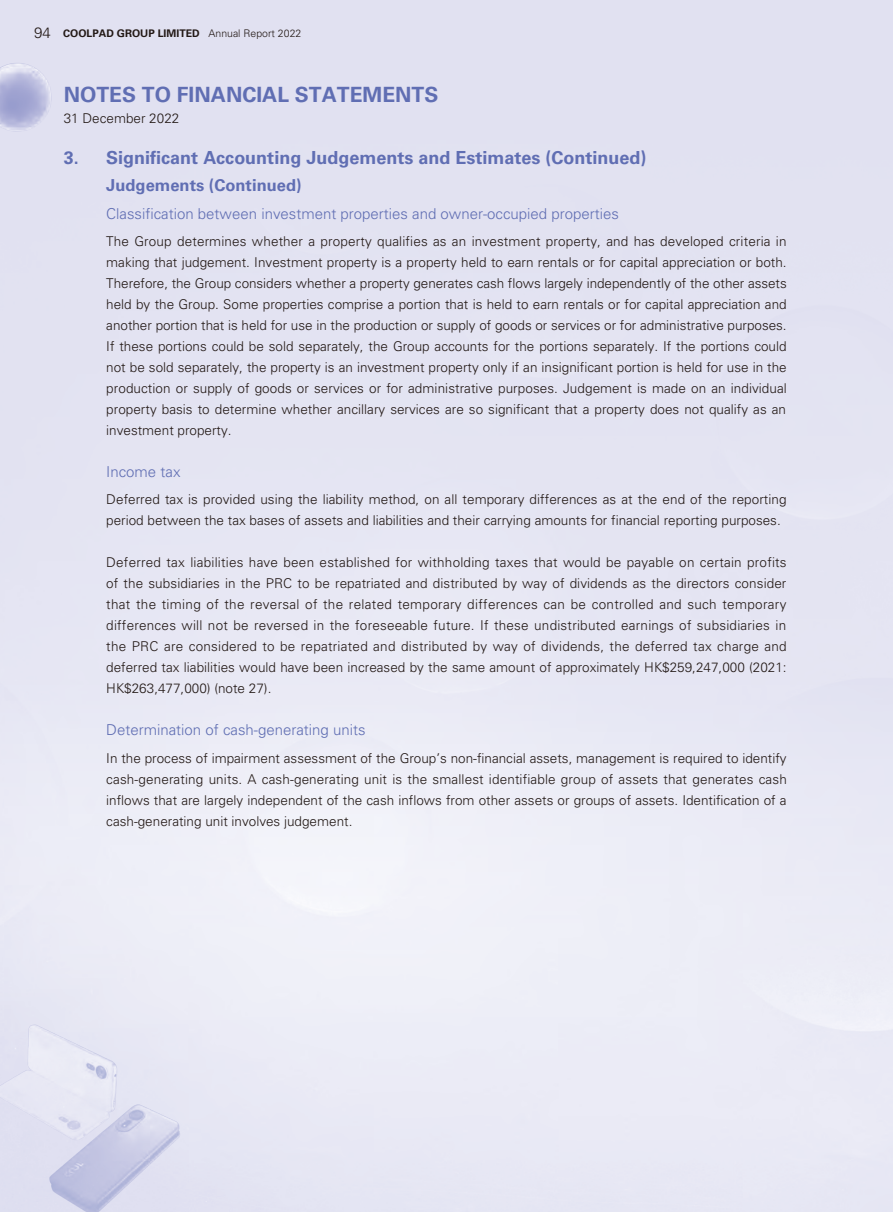
<style>
.page{position:relative;width:893px;height:1212px;background:#e5e5f3}
.page>*{position:absolute;margin:0;border:0;box-sizing:border-box;transform-origin:0 0}
.t1{font:700 21px "Univers LT Std";color:#606eb3}
.t2{font:700 18px "Univers LT Std";color:#606eb3}
.t3{font:700 16.5px "Univers LT Std";color:#606eb3}
.t4{font:300 15px "Univers LT Std";color:#606eb3}
.t5{font:300 13.5px/21px "Univers LT Std";color:#231916;text-align:justify}
.t6{font:700 10.5px "Univers LT Std";color:#231916}
.s1{font-weight:300;font-size:15px}
.s2{font-weight:300}
</style>
<div class="page">
<img style="left:0;top:1024px;width:180px;height:188px">
<img style="left:0;top:63px;width:52px;height:69px">
<p class="t6" style="left:34px;top:27px;width:269px"><span class="s1">94</span> COOLPAD GROUP LIMITED <span class="s2">Annual Report 2022</span></p>
<h1 class="t1" style="left:64px;top:83px;width:376px">NOTES TO FINANCIAL STATEMENTS</h1>
<p class="t5" style="left:64px;top:108px;width:117px">31 December 2022</p>
<h2 class="t2" style="left:64px;top:147px;width:584px">3. Significant Accounting Judgements and Estimates (Continued)</h2>
<p class="t3" style="left:106px;top:176px;width:197px">Judgements (Continued)</p>
<p class="t4" style="left:106px;top:204px;width:514px">Classification between investment properties and owner-occupied properties</p>
<p class="t5" style="left:106px;top:231px;width:682px">The Group determines whether a property qualifies as an investment property, and has developed criteria in making that judgement. Investment property is a property held to earn rentals or for capital appreciation or both.<br>Therefore, the Group considers whether a property generates cash flows largely independently of the other assets held by the Group. Some properties comprise a portion that is held to earn rentals or for capital appreciation and another portion that is held for use in the production or supply of goods or services or for administrative purposes.<br>If these portions could be sold separately, the Group accounts for the portions separately. If the portions could not be sold separately, the property is an investment property only if an insignificant portion is held for use in the production or supply of goods or services or for administrative purposes. Judgement is made on an individual property basis to determine whether ancillary services are so significant that a property does not qualify as an investment property.</p>
<p class="t4" style="left:106px;top:463px;width:76px">Income tax</p>
<p class="t5" style="left:106px;top:489px;width:682px">Deferred tax is provided using the liability method, on all temporary differences as at the end of the reporting period between the tax bases of assets and liabilities and their carrying amounts for financial reporting purposes.</p>
<p class="t5" style="left:106px;top:552px;width:682px">Deferred tax liabilities have been established for withholding taxes that would be payable on certain profits of the subsidiaries in the PRC to be repatriated and distributed by way of dividends as the directors consider that the timing of the reversal of the related temporary differences can be controlled and such temporary differences will not be reversed in the foreseeable future. If these undistributed earnings of subsidiaries in the PRC are considered to be repatriated and distributed by way of dividends, the deferred tax charge and deferred tax liabilities would have been increased by the same amount of approximately HK$259,247,000 (2021:<br>HK$263,477,000) (note 27).</p>
<p class="t4" style="left:106px;top:721px;width:261px">Determination of cash-generating units</p>
<p class="t5" style="left:106px;top:747px;width:682px">In the process of impairment assessment of the Group’s non-financial assets, management is required to identify cash-generating units. A cash-generating unit is the smallest identifiable group of assets that generates cash inflows that are largely independent of the cash inflows from other assets or groups of assets. Identification of a cash-generating unit involves judgement.</p>
</div>
